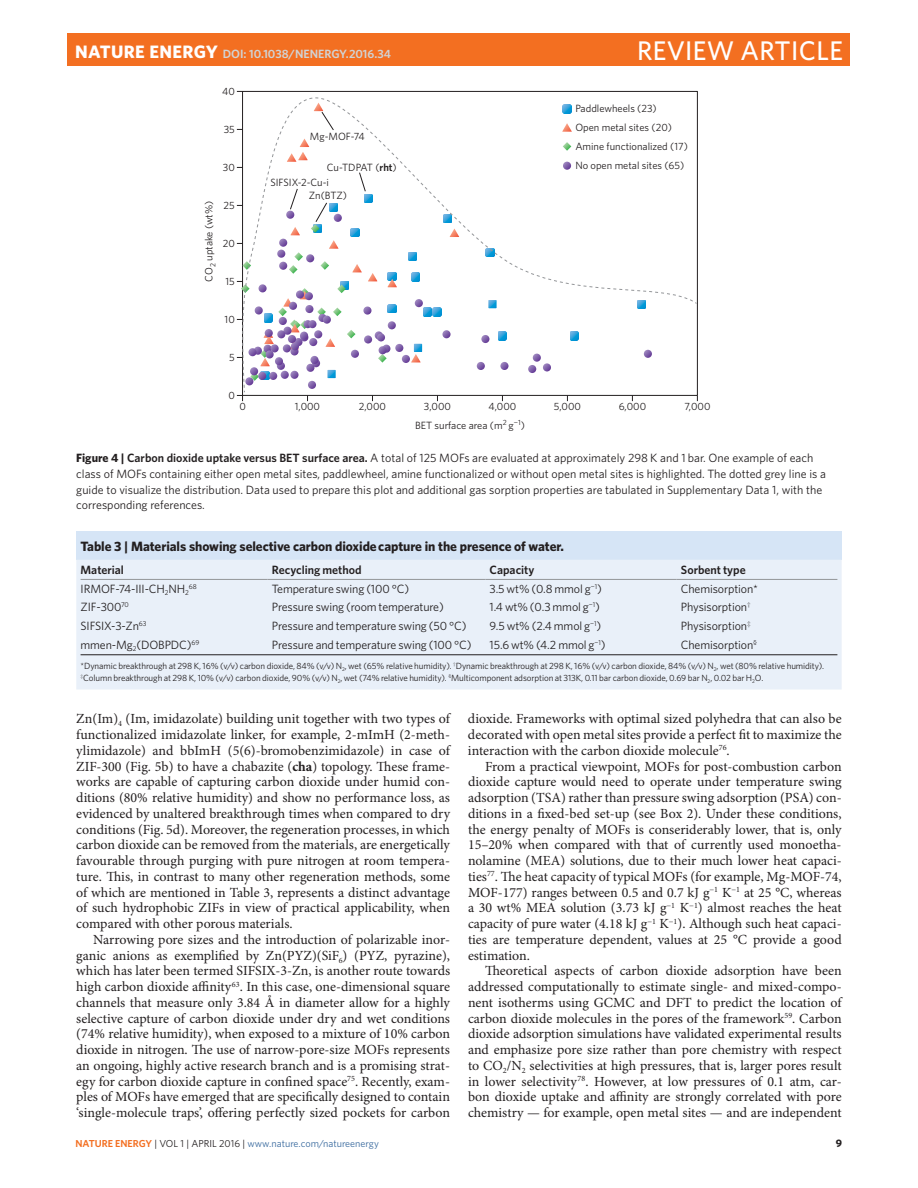
<style>
.page{position:relative;width:918px;height:1188px;background:#fff}
.page>*{position:absolute;margin:0;border:0;box-sizing:border-box;transform-origin:0 0}
.t1{font:500 27px "Whitney";letter-spacing:.01em;color:#fff}
.t2{font:13.95px/15.8px "Minion Pro";color:#231f20;text-align:justify}
.t3{font:700 13.5px "Whitney";letter-spacing:-.005em;color:#231f20}
.t4{font:12px/15.8px "Whitney";color:#231f20}
.t5{font:600 12px "Whitney";color:#231f20}
.t6{font:600 12px "Whitney";color:#d1d3d4}
.t7{font:700 10.8px "Whitney";color:#231f20}
.t8{font:10.5px/18.9px "Whitney";color:#231f20}
.t9{font:10.2px "Whitney";color:#396a9e}
.t10{font:9px/12px "Whitney";letter-spacing:-.01em;color:#231f20}
.t11{font:7.05px "Whitney";color:#231f20}
.s1{font-weight:700;font-size:18px;color:#fff}
.s2{font-weight:600}
.s3{font-weight:700}
.s4{font-weight:600;color:#f36f21}
.s5{color:#231f20}
</style>
<div class="page">
<svg style="left:240px;top:96px;width:453px;height:277px"></svg>
<svg style="left:237px;top:139px;width:222px;height:262px"></svg>
<div style="left:76px;top:531px;width:766px;height:29px;background:#d6e5f6"></div>
<div style="left:76px;top:560px;width:766px;height:130px;background:#e9f0f9"></div>
<hr style="left:81px;top:579px;width:187px;height:1px;background:#939598">
<hr style="left:268px;top:579px;width:217px;height:1px;background:#939598">
<hr style="left:485px;top:579px;width:192px;height:1px;background:#939598">
<hr style="left:677px;top:579px;width:160px;height:1px;background:#939598">
<hr style="left:81px;top:655px;width:756px;height:1px;background:#231f20">
<div style="left:68px;top:33px;width:782px;height:33px;background:#f36f21"></div>
<p class="t6" style="left:75px;top:49px;width:317px"><span class="s1">NATURE ENERGY</span> DOI: 10.1038/NENERGY.2016.34</p>
<h1 class="t1" style="left:637px;top:35px;width:207px">REVIEW ARTICLE</h1>
<p class="t8" style="left:222px;top:82px;width:14px">40</p>
<p class="t8" style="left:224px;top:120px;width:13px">35</p>
<p class="t8" style="left:223px;top:158px;width:13px">30</p>
<p class="t8" style="left:200px;top:282px;width:82px;rotate:-90deg">CO<sub>2</sub> uptake (wt%)</p>
<p class="t8" style="left:224px;top:196px;width:13px">25</p>
<p class="t8" style="left:223px;top:234px;width:14px">20</p>
<p class="t8" style="left:225px;top:272px;width:11px">15</p>
<p class="t8" style="left:225px;top:310px;width:12px">10</p>
<p class="t8" style="left:229px;top:348px;width:7px">5</p>
<p class="t8" style="left:228px;top:386px;width:8px">0</p>
<p class="t8" style="left:310px;top:128px;width:56px">Mg-MOF-74</p>
<p class="t8" style="left:327px;top:159px;width:71px">Cu-TDPAT (<span class="s2">rht</span>)</p>
<p class="t8" style="left:309px;top:187px;width:40px">Zn(BTZ)</p>
<p class="t8" style="left:270px;top:174px;width:60px">SIFSIX-2-Cu-i</p>
<p class="t8" style="left:575px;top:100px;width:114px">Paddlewheels (23)<br>Open metal sites (20)<br>Amine functionalized (17)<br>No open metal sites (65)</p>
<p class="t8" style="left:239px;top:398px;width:8px">0</p>
<p class="t8" style="left:295px;top:398px;width:27px">1,000</p>
<p class="t8" style="left:359px;top:398px;width:29px">2,000</p>
<p class="t8" style="left:424px;top:398px;width:29px">3,000</p>
<p class="t8" style="left:489px;top:398px;width:29px">4,000</p>
<p class="t8" style="left:554px;top:398px;width:29px">5,000</p>
<p class="t8" style="left:619px;top:398px;width:29px">6,000</p>
<p class="t8" style="left:684px;top:398px;width:28px">7,000</p>
<p class="t8" style="left:415px;top:417px;width:111px">BET surface area (m<sup>2</sup> g<sup>−1</sup>)</p>
<p class="t4" style="left:76px;top:451px;width:751px"><span class="s3">Figure 4 |</span> <span class="s2">Carbon dioxide uptake versus BET surface area.</span> A total of 125 MOFs are evaluated at approximately 298 K and 1 bar. One example of each class of MOFs containing either open metal sites, paddlewheel, amine functionalized or without open metal sites is highlighted. The dotted grey line is a guide to visualize the distribution. Data used to prepare this plot and additional gas sorption properties are tabulated in Supplementary Data 1, with the corresponding references.</p>
<p class="t3" style="left:81px;top:541px;width:485px">Table 3 | Materials showing selective carbon dioxidecapture in the presence of water.</p>
<p class="t5" style="left:81px;top:565px;width:45px">Material</p>
<p class="t5" style="left:272px;top:565px;width:91px">Recycling method</p>
<p class="t5" style="left:490px;top:565px;width:46px">Capacity</p>
<p class="t5" style="left:681px;top:565px;width:66px">Sorbent type</p>
<p class="t4" style="left:81px;top:582px;width:110px">IRMOF-74-III-CH<sub>2</sub>NH<sub>2</sub></p>
<p class="t11" style="left:189px;top:584px;width:9px">68</p>
<p class="t4" style="left:272px;top:582px;width:139px">Temperature swing (100 °C)</p>
<p class="t4" style="left:490px;top:582px;width:114px">3.5 wt% (0.8 mmol g<sup>−1</sup>)</p>
<p class="t4" style="left:681px;top:582px;width:79px">Chemisorption*</p>
<p class="t4" style="left:81px;top:600px;width:50px">ZIF-300<sup>70</sup></p>
<p class="t4" style="left:272px;top:600px;width:173px">Pressure swing (room temperature)</p>
<p class="t4" style="left:490px;top:600px;width:112px">1.4 wt% (0.3 mmol g<sup>−1</sup>)</p>
<p class="t4" style="left:681px;top:600px;width:71px">Physisorption<sup>†</sup></p>
<p class="t4" style="left:81px;top:619px;width:67px">SIFSIX-3-Zn<sup>63</sup></p>
<p class="t4" style="left:272px;top:619px;width:196px">Pressure and temperature swing (50 °C)</p>
<p class="t4" style="left:490px;top:619px;width:113px">9.5 wt% (2.4 mmol g<sup>−1</sup>)</p>
<p class="t4" style="left:681px;top:619px;width:71px">Physisorption<sup>‡</sup></p>
<p class="t4" style="left:81px;top:638px;width:120px">mmen-Mg<sub>2</sub>(DOBPDC)<sup>69</sup></p>
<p class="t4" style="left:272px;top:638px;width:201px">Pressure and temperature swing (100 °C)</p>
<p class="t4" style="left:490px;top:638px;width:117px">15.6 wt% (4.2 mmol g<sup>−1</sup>)</p>
<p class="t4" style="left:681px;top:638px;width:78px">Chemisorption<sup>§</sup></p>
<p class="t10" style="left:81px;top:661px;width:745px">*Dynamic breakthrough at 298 K, 16% (v/v) carbon dioxide, 84% (v/v) N<sub>2</sub>, wet (65% relative humidity). <sup>†</sup>Dynamic breakthrough at 298 K, 16% (v/v) carbon dioxide, 84% (v/v) N<sub>2</sub>, wet (80% relative humidity). <sup>‡</sup>Column breakthrough at 298 K, 10% (v/v) carbon dioxide, 90% (v/v) N<sub>2</sub>, wet (74% relative humidity). <sup>§</sup>Multicomponent adsorption at 313K, 0.11 bar carbon dioxide, 0.69 bar N<sub>2</sub>, 0.02 bar H<sub>2</sub>O.</p>
<p class="t2" style="left:76px;top:712px;width:375px">Zn(Im)<sub>4</sub> (Im, imidazolate) building unit together with two types of functionalized imidazolate linker, for example, 2-mImH (2-meth&shy;ylimidazole) and bbImH (5(6)-bromobenzimidazole) in case of ZIF-300 (Fig. 5b) to have a chabazite (<span class="s3">cha</span>) topology. These frame&shy;works are capable of capturing carbon dioxide under humid con&shy;ditions (80% relative humidity) and show no performance loss, as evidenced by unaltered breakthrough times when compared to dry conditions (Fig. 5d). Moreover, the regeneration processes, in which carbon dioxide can be removed from the materials, are energetically favourable through purging with pure nitrogen at room tempera&shy;ture. This, in contrast to many other regeneration methods, some of which are mentioned in Table 3, represents a distinct advantage of such hydrophobic ZIFs in view of practical applicability, when compared with other porous materials.</p>
<p class="t2" style="left:76px;top:933px;width:375px;text-indent:17px">Narrowing pore sizes and the introduction of polarizable inor&shy;ganic anions as exemplified by Zn(PYZ)(SiF<sub>6</sub>) (PYZ, pyrazine), which has later been termed SIFSIX-3-Zn, is another route towards high carbon dioxide affinity<sup>63</sup>. In this case, one-dimensional square channels that measure only 3.84 Å in diameter allow for a highly selective capture of carbon dioxide under dry and wet conditions (74% relative humidity), when exposed to a mixture of 10% carbon dioxide in nitrogen. The use of narrow-pore-size MOFs represents an ongoing, highly active research branch and is a promising strat&shy;egy for carbon dioxide capture in confined space<sup>75</sup>. Recently, exam&shy;ples of MOFs have emerged that are specifically designed to contain ‘single-molecule traps’, offering perfectly sized pockets for carbon</p>
<p class="t2" style="left:468px;top:712px;width:375px">dioxide. Frameworks with optimal sized polyhedra that can also be decorated with open metal sites provide a perfect fit to maximize the interaction with the carbon dioxide molecule<sup>76</sup>.</p>
<p class="t2" style="left:468px;top:760px;width:375px;text-indent:17px">From a practical viewpoint, MOFs for post-combustion carbon dioxide capture would need to operate under temperature swing adsorption (TSA) rather than pressure swing adsorption (PSA) con&shy;ditions in a fixed-bed set-up (see Box 2). Under these conditions, the energy penalty of MOFs is conseriderably lower, that is, only 15–20% when compared with that of currently used monoetha&shy;nolamine (MEA) solutions, due to their much lower heat capaci&shy;ties<sup>77</sup>. The heat capacity of typical MOFs (for example, Mg-MOF-74, MOF-177) ranges between 0.5 and 0.7 kJ g<sup>−1</sup> K<sup>−1</sup> at 25 °C, whereas a 30 wt% MEA solution (3.73 kJ g<sup>−1</sup> K<sup>−1</sup>) almost reaches the heat capacity of pure water (4.18 kJ g<sup>−1</sup> K<sup>−1</sup>). Although such heat capaci&shy;ties are temperature dependent, values at 25 °C provide a good estimation.</p>
<p class="t2" style="left:468px;top:964px;width:375px;text-indent:17px">Theoretical aspects of carbon dioxide adsorption have been addressed computationally to estimate single- and mixed-compo&shy;nent isotherms using GCMC and DFT to predict the location of carbon dioxide molecules in the pores of the framework<sup>59</sup>. Carbon dioxide adsorption simulations have validated experimental results and emphasize pore size rather than pore chemistry with respect to CO<sub>2</sub>/N<sub>2</sub> selectivities at high pressures, that is, larger pores result in lower selectivity<sup>78</sup>. However, at low pressures of 0.1 atm, car&shy;bon dioxide uptake and affinity are strongly correlated with pore chemistry — for example, open metal sites — and are independent</p>
<p class="t9" style="left:75px;top:1139px;width:305px"><span class="s4">NATURE ENERGY</span> <span class="s5">| VOL 1 | APRIL 2016 |</span> www.nature.com/natureenergy</p>
<p class="t7" style="left:836px;top:1139px;width:8px">9</p>
</div>
